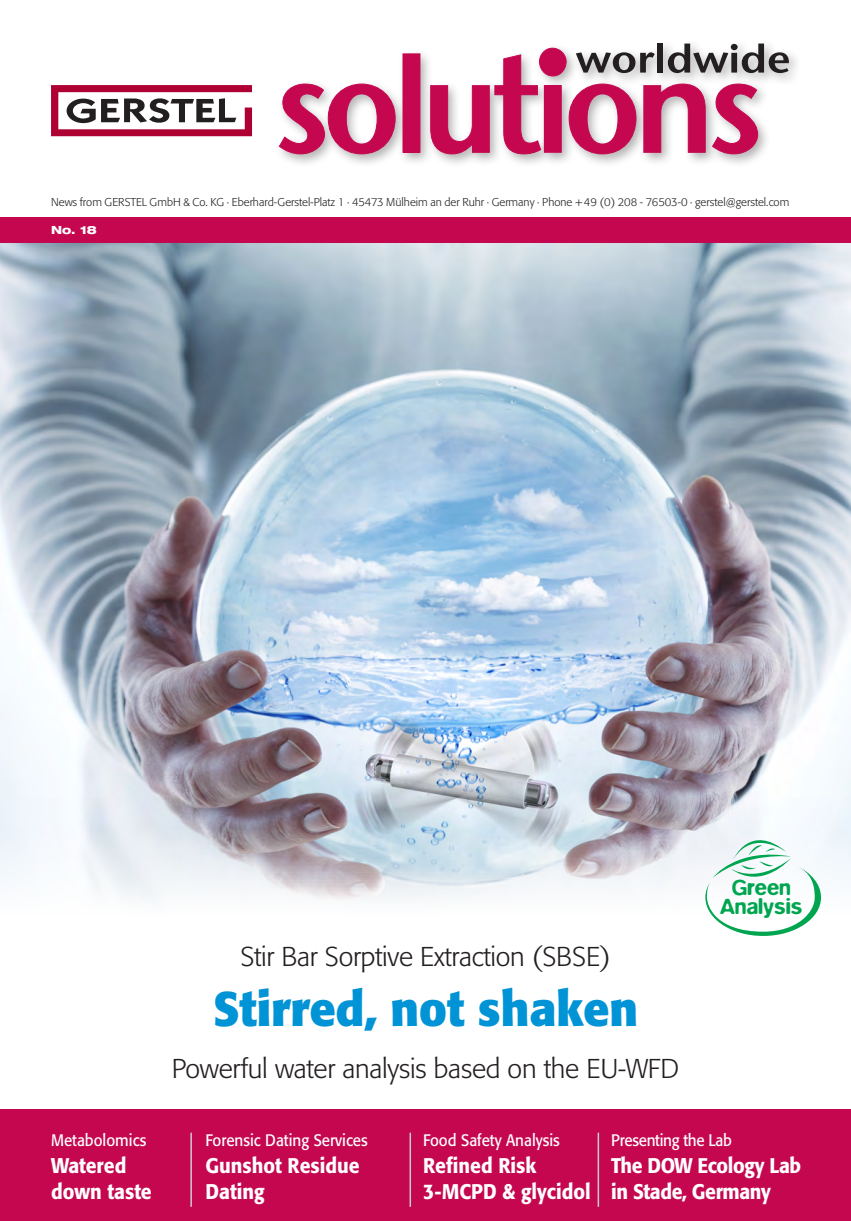
<style>
.page{position:relative;width:851px;height:1221px;background:#fff}
.page>*{position:absolute;margin:0;border:0;box-sizing:border-box;transform-origin:0 0}
.t1{font:700 48px "Formata";color:#0093d5;scale:.96 1}
.t2{font:300 27px "Formata";letter-spacing:-.01em;color:#231f20}
.t3{font:500 22.35px/18.9px "Blur";color:#00a54f;text-align:center}
.t4{font:500 21px/25.5px "Formata";color:#fff;scale:.92 1}
.t5{font:500 21px/25.5px "Formata";letter-spacing:-.02em;color:#fff;scale:.92 1}
.t6{font:16.5px "Formata";color:#fff;scale:.92 1}
.t7{font:16.5px "Formata";letter-spacing:-.02em;color:#fff;scale:.92 1}
.t8{font:300 11.25px "Formata";color:#231f20}
.t9{font:800 expanded 11.25px "Helvetica Neue";color:#fff}
</style>
<div class="page">
<img style="left:0;top:243px;width:850px;height:662px">
<svg style="left:705px;top:821px;width:115px;height:114px"></svg>
<div style="left:0;top:217px;width:850px;height:26px;background:#c50750"></div>
<div style="left:275px;top:39px;width:527px;height:129px;background:#231f20;opacity:.35"></div>
<svg style="left:575px;top:52px;width:79px;height:21px"></svg>
<div style="left:657px;top:44px;width:6px;height:29px;background:#231f20"></div>
<svg style="left:667px;top:44px;width:122px;height:29px"></svg>
<svg style="left:279px;top:84px;width:116px;height:70px"></svg>
<div style="left:403px;top:54px;width:17px;height:98px;background:#c50750"></div>
<svg style="left:430px;top:55px;width:111px;height:99px"></svg>
<div style="left:544px;top:86px;width:17px;height:66px;background:#c50750"></div>
<div style="left:539px;top:48px;width:27px;height:28px;background:#c50750;border-radius:50%"></div>
<div style="left:539px;top:48px;width:27px;height:28px;border:1px solid #c50750;border-radius:50%"></div>
<svg style="left:568px;top:84px;width:68px;height:70px"></svg>
<svg style="left:643px;top:84px;width:62px;height:68px"></svg>
<svg style="left:712px;top:84px;width:45px;height:70px"></svg>
<svg style="left:51px;top:85px;width:201px;height:51px"></svg>
<div style="left:0;top:1108px;width:850px;height:112px;background:#c50750"></div>
<hr style="left:190px;top:1132px;width:2px;height:74px;background:#cbccce">
<hr style="left:409px;top:1132px;width:2px;height:74px;background:#cbccce">
<hr style="left:597px;top:1132px;width:2px;height:74px;background:#cbccce">
<p class="t8" style="left:51px;top:196px;width:739px">News from GERSTEL GmbH &amp; Co. KG · Eberhard-Gerstel-Platz 1 · 45473 Mülheim an der Ruhr · Germany · Phone +49 (0) 208 - 76503-0 · gerstel@gerstel.com</p>
<p class="t9" style="left:51px;top:222px;width:47px">No. 18</p>
<h3 class="t6" style="left:51px;top:1129px;width:105px">Metabolomics</h3>
<h3 class="t4" style="left:51px;top:1153px;width:111px">Watered down taste</h3>
<h2 class="t2" style="left:240px;top:940px;width:372px">Stir Bar Sorptive Extraction (SBSE)</h2>
<h1 class="t1" style="left:213px;top:979px;width:445px">Stirred, not shaken</h1>
<h2 class="t2" style="left:172px;top:1052px;width:509px">Powerful water analysis based on the EU-WFD</h2>
<h3 class="t3" style="left:720px;top:877px;width:84px">Green<br>Analysis</h3>
<h3 class="t6" style="left:205px;top:1129px;width:178px">Forensic Dating Services</h3>
<h3 class="t4" style="left:205px;top:1153px;width:169px">Gunshot Residue<br>Dating</h3>
<h3 class="t6" style="left:423px;top:1129px;width:150px">Food Safety Analysis</h3>
<h3 class="t4" style="left:423px;top:1153px;width:184px">Refined Risk<br>3-MCPD &amp; glycidol</h3>
<h3 class="t7" style="left:611px;top:1129px;width:133px">Presenting the Lab</h3>
<h3 class="t5" style="left:611px;top:1153px;width:208px">The DOW Ecology Lab in Stade, Germany</h3>
</div>
